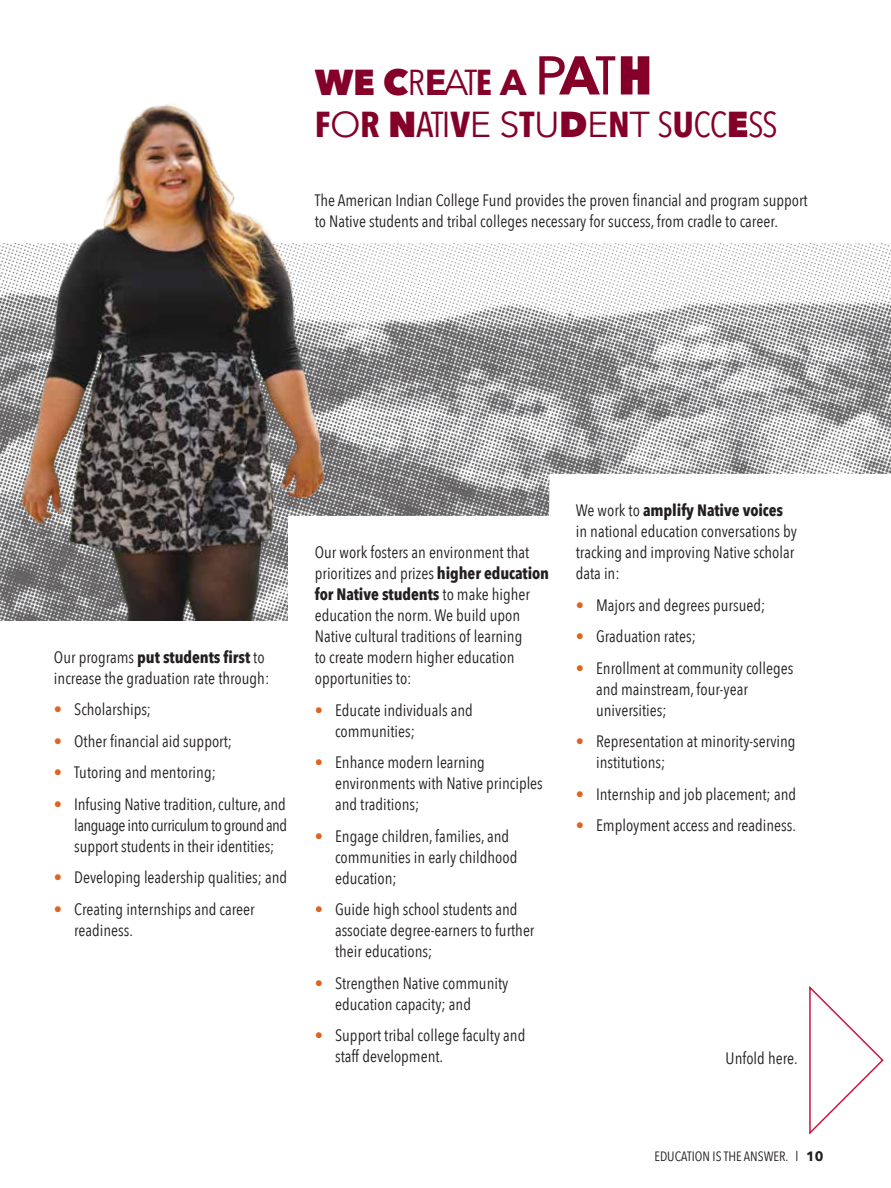
<style>
.page{position:relative;width:891px;height:1188px;background:#fff}
.page>*{position:absolute;margin:0;border:0;box-sizing:border-box;transform-origin:0 0}
.t1{font:36px/42px "Avenir Next Condensed";color:#840029}
.t2{font:16.5px/21px "Avenir Next Condensed";color:#231f20}
.t3{font:13.5px "Avenir Next Condensed";color:#231f20}
.s1{font-family:"Avenir Next";font-weight:800}
.s2{font-family:"Avenir Next";font-weight:700}
.s3{font-family:"Avenir Next"}
.s4{font-weight:700}
.s5{font-family:"Avenir Next";font-weight:500;font-size:54px}
.s6{font-family:"Avenir Next";font-weight:700;font-size:54px}
.s7{font-weight:500;font-size:54px}
.s8{font-weight:800;font-size:54px}
.s9{font-weight:500}
.s10{color:#df6420}
</style>
<div class="page">
<img style="left:367px;top:243px;width:524px;height:273px">
<img style="left:0;top:105px;width:367px;height:516px">
<svg style="left:809px;top:986px;width:75px;height:149px"></svg>
<h1 class="t1" style="left:315px;top:59px;width:465px"><span class="s1">WE C</span>R<span class="s2">E</span><span class="s3">A</span>T<span class="s4">E</span> <span class="s2">A</span> <span class="s5">P</span><span class="s6">A</span><span class="s7">T</span><span class="s8">H<br></span><span class="s4">F</span><span class="s3">O</span><span class="s4">R</span> <span class="s1">N</span><span class="s9">A</span>T<span class="s3">I</span><span class="s4">V</span><span class="s3">E S</span><span class="s4">T</span><span class="s3">U</span><span class="s1">D</span><span class="s3">E</span><span class="s4">N</span><span class="s3">T</span> S<span class="s4">U</span>CC<span class="s1">E</span>SS</h1>
<p class="t2" style="left:315px;top:189px;width:494px">The American Indian College Fund provides the proven financial and program support to Native students and tribal colleges necessary for success, from cradle to career.</p>
<p class="t2" style="left:54px;top:646px;width:217px">Our programs <span class="s4">put students first</span> to increase the graduation rate through:</p>
<p class="t2" style="left:54px;top:698px;width:99px"><span class="s10">•</span> Scholarships;</p>
<p class="t2" style="left:54px;top:730px;width:180px"><span class="s10">•</span> Other financial aid support;</p>
<p class="t2" style="left:54px;top:761px;width:164px"><span class="s10">•</span> Tutoring and mentoring;</p>
<p class="t2" style="left:74px;top:793px;width:215px;text-align:justify;text-indent:-20px"><span class="s10">•</span> Infusing Native tradition, culture, and language into curriculum to ground and support students in their identities;</p>
<p class="t2" style="left:54px;top:866px;width:235px"><span class="s10">•</span> Developing leadership qualities; and</p>
<p class="t2" style="left:74px;top:898px;width:182px;text-indent:-20px"><span class="s10">•</span> Creating internships and career readiness.</p>
<p class="t2" style="left:315px;top:541px;width:236px">Our work fosters an environment that prioritizes and prizes <span class="s4">higher education for Native students</span> to make higher education the norm. We build upon Native cultural traditions of learning<br>to create modern higher education opportunities to:</p>
<p class="t2" style="left:335px;top:699px;width:139px;text-indent:-20px"><span class="s10">•</span> Educate individuals and communities;</p>
<p class="t2" style="left:335px;top:751px;width:209px;text-indent:-20px"><span class="s10">•</span> Enhance modern learning environments with Native principles and traditions;</p>
<p class="t2" style="left:335px;top:825px;width:184px;text-indent:-20px"><span class="s10">•</span> Engage children, families, and communities in early childhood education;</p>
<p class="t2" style="left:335px;top:898px;width:201px;text-indent:-20px"><span class="s10">•</span> Guide high school students and associate degree-earners to further their educations;</p>
<p class="t2" style="left:335px;top:972px;width:175px;text-indent:-20px"><span class="s10">•</span> Strengthen Native community education capacity; and</p>
<p class="t2" style="left:335px;top:1024px;width:192px;text-indent:-20px"><span class="s10">•</span> Support tribal college faculty and staff development.</p>
<p class="t2" style="left:576px;top:499px;width:223px">We work to <span class="s4">amplify Native voices </span>in national education conversations by tracking and improving Native scholar data in:</p>
<p class="t2" style="left:576px;top:593px;width:191px"><span class="s10">•</span> Majors and degrees pursued;</p>
<p class="t2" style="left:576px;top:625px;width:122px"><span class="s10">•</span> Graduation rates;</p>
<p class="t2" style="left:596px;top:656px;width:199px;text-indent:-20px"><span class="s10">•</span> Enrollment at community colleges and mainstream, four-year universities;</p>
<p class="t2" style="left:596px;top:730px;width:201px;text-indent:-20px"><span class="s10">•</span> Representation at minority-serving institutions;</p>
<p class="t2" style="left:576px;top:782px;width:222px"><span class="s10">•</span> Internship and job placement; and</p>
<p class="t2" style="left:576px;top:814px;width:222px"><span class="s10">•</span> Employment access and readiness.</p>
<p class="t2" style="left:726px;top:1047px;width:74px">Unfold here.</p>
<p class="t3" style="left:654px;top:1145px;width:171px">EDUCATION IS THE ANSWER. l <span class="s2">10</span></p>
</div>
